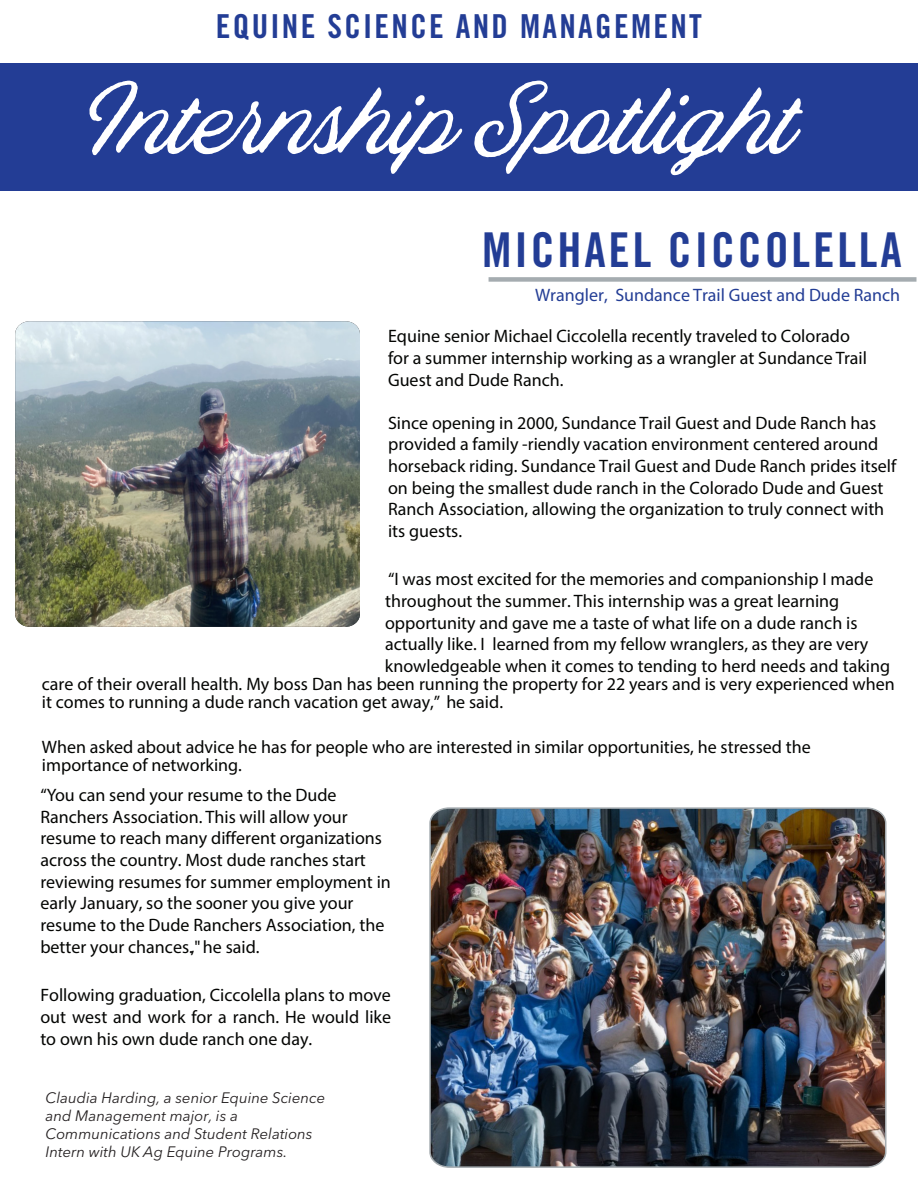
<style>
.page{position:relative;width:918px;height:1188px;background:#fff}
.page>*{position:absolute;margin:0;border:0;box-sizing:border-box;transform-origin:0 0}
.t1{font:94.5px "Blackbike Rough";color:#fff}
.t2{font:48px "Trade Gothic LT Pro Bd Cn 20";letter-spacing:.06em;color:#233d95}
.t3{font:33px "Trade Gothic LT Pro Bd Cn 20";letter-spacing:.07em;color:#233d95}
.t4{font:18px/21.6px "Myriad Pro";color:#040503}
.t5{font:18px "Myriad Pro";color:#233d95}
.t6{font:italic 15px/18px "Avenir Next LT Pro";color:#231f20}
</style>
<div class="page">
<div style="left:1px;top:63px;width:917px;height:128px;background:#233d95"></div>
<div style="left:489px;top:277px;width:427px;height:5px;background:#a5acb0"></div>
<img style="left:429px;top:807px;width:458px;height:361px">
<img style="left:15px;top:321px;width:345px;height:306px">
<p class="t3" style="left:216px;top:6px;width:488px">EQUINE SCIENCE AND MANAGEMENT</p>
<p class="t1" style="left:90px;top:65px;width:710px">Internship Spotlight</p>
<p class="t2" style="left:482px;top:221px;width:421px">MICHAEL CICCOLELLA</p>
<p class="t5" style="left:535px;top:284px;width:367px">Wrangler, Sundance Trail Guest and Dude Ranch</p>
<p class="t4" style="left:388px;top:325px;width:480px">Equine senior Michael Ciccolella recently traveled to Colorado for a summer internship working as a wrangler at Sundance Trail<br>Guest and Dude Ranch.</p>
<p class="t4" style="left:388px;top:412px;width:510px">Since opening in 2000, Sundance Trail Guest and Dude Ranch has provided a family -riendly vacation environment centered around horseback riding. Sundance Trail Guest and Dude Ranch prides itself on being the smallest dude ranch in the Colorado Dude and Guest Ranch Association, allowing the organization to truly connect with its guests.</p>
<p class="t4" style="left:385px;top:568px;width:490px">“I was most excited for the memories and companionship I made throughout the summer. This internship was a great learning opportunity and gave me a taste of what life on a dude ranch is actually like. I learned from my fellow wranglers, as they are very</p>
<p class="t4" style="left:42px;top:656px;width:854px;line-height:18px;text-indent:343px">knowledgeable when it comes to tending to herd needs and taking care of their overall health. My boss Dan has been running the property for 22 years and is very experienced when it comes to running a dude ranch vacation get away,” he said.</p>
<p class="t4" style="left:42px;top:737px;width:770px;line-height:18px">When asked about advice he has for people who are interested in similar opportunities, he stressed the importance of networking.</p>
<p class="t4" style="left:40px;top:784px;width:352px">“You can send your resume to the Dude Ranchers Association. This will allow your resume to reach many different organizations across the country. Most dude ranches start reviewing resumes for summer employment in early January, so the sooner you give your resume to the Dude Ranchers Association, the better your chances.,"he said.</p>
<p class="t4" style="left:40px;top:984px;width:352px;text-align:justify">Following graduation, Ciccolella plans to move out west and work for a ranch. He would like to own his own dude ranch one day.</p>
<p class="t6" style="left:46px;top:1089px;width:281px">Claudia Harding, a senior Equine Science and Management major, is a Communications and Student Relations Intern with UK Ag Equine Programs.</p>
</div>
